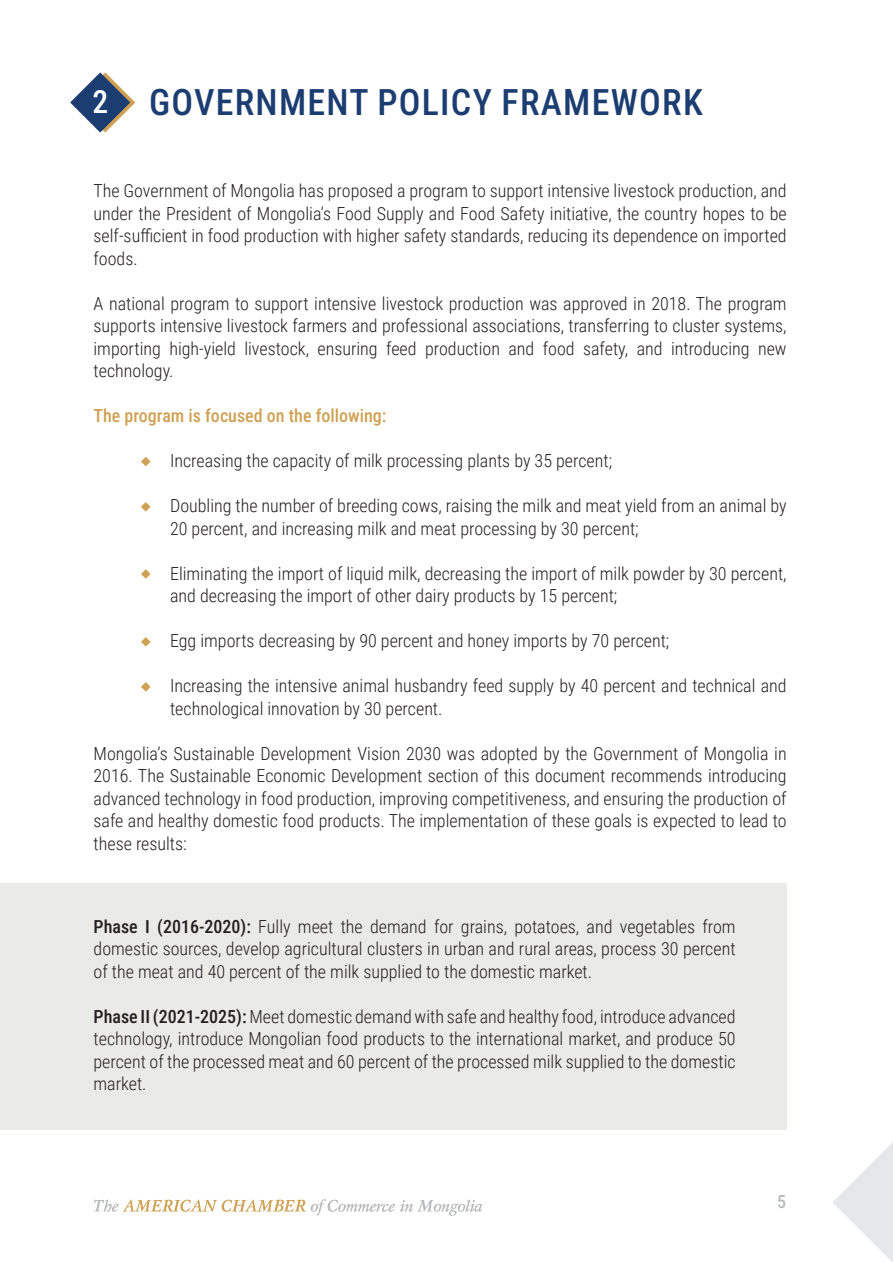
<style>
.page{position:relative;width:893px;height:1263px;background:#fff}
.page>*{position:absolute;margin:0;border:0;box-sizing:border-box;transform-origin:0 0}
.Paragraph_Style_2{font:500 36px "Roboto Condensed";letter-spacing:.035em;color:#1b3d72}
.t1{font:500 31.5px "Roboto Condensed";color:#fff}
.t2{font:300 18px/22.5px "Roboto Condensed";color:#231f20;text-align:justify}
.t3{font:500 18px "Roboto Condensed";color:#cfa154}
.t4{font:500 18px "Roboto Condensed";color:#b9babb}
.s1{font-weight:500}
</style>
<div class="page">
<svg style="left:94px;top:1199px;width:389px;height:17px"></svg>
<svg style="left:833px;top:1142px;width:60px;height:121px"></svg>
<svg style="left:70px;top:72px;width:65px;height:61px"></svg>
<div style="left:0;top:883px;width:787px;height:247px;background:#eaeae7"></div>
<svg style="left:141px;top:457px;width:10px;height:9px"></svg>
<svg style="left:141px;top:502px;width:10px;height:10px"></svg>
<svg style="left:141px;top:569px;width:10px;height:10px"></svg>
<svg style="left:141px;top:637px;width:10px;height:10px"></svg>
<svg style="left:141px;top:682px;width:10px;height:10px"></svg>
<p class="t1" style="left:92px;top:80px;width:17px">2</p>
<p class="Paragraph_Style_2" style="left:149px;top:77px;width:555px">GOVERNMENT POLICY FRAMEWORK</p>
<p class="t2" style="left:94px;top:179px;width:695px">The Government of Mongolia has proposed a program to support intensive livestock production, and under the President of Mongolia’s Food Supply and Food Safety initiative, the country hopes to be self-sufficient in food production with higher safety standards, reducing its dependence on imported foods.</p>
<p class="t2" style="left:94px;top:291px;width:695px">A national program to support intensive livestock production was approved in 2018. The program supports intensive livestock farmers and professional associations, transferring to cluster systems, importing high-yield livestock, ensuring feed production and food safety, and introducing new technology.</p>
<p class="t3" style="left:94px;top:403px;width:294px">The program is focused on the following:</p>
<p class="t2" style="left:143px;top:449px;width:470px">• Increasing the capacity of milk processing plants by 35 percent;</p>
<p class="t2" style="left:170px;top:494px;width:618px;text-indent:-27px">• Doubling the number of breeding cows, raising the milk and meat yield from an animal by<br>20 percent, and increasing milk and meat processing by 30 percent;</p>
<p class="t2" style="left:170px;top:561px;width:618px;text-indent:-27px">• Eliminating the import of liquid milk, decreasing the import of milk powder by 30 percent, and decreasing the import of other dairy products by 15 percent;</p>
<p class="t2" style="left:143px;top:629px;width:528px">• Egg imports decreasing by 90 percent and honey imports by 70 percent;</p>
<p class="t2" style="left:170px;top:674px;width:618px;text-indent:-27px">• Increasing the intensive animal husbandry feed supply by 40 percent and technical and technological innovation by 30 percent.</p>
<p class="t2" style="left:94px;top:741px;width:695px">Mongolia’s Sustainable Development Vision 2030 was adopted by the Government of Mongolia in 2016. The Sustainable Economic Development section of this document recommends introducing advanced technology in food production, improving competitiveness, and ensuring the production of safe and healthy domestic food products. The implementation of these goals is expected to lead to these results:</p>
<p class="t2" style="left:94px;top:914px;width:644px"><span class="s1">Phase I (2016-2020):</span> Fully meet the demand for grains, potatoes, and vegetables from domestic sources, develop agricultural clusters in urban and rural areas, process 30 percent of the meat and 40 percent of the milk supplied to the domestic market.</p>
<p class="t2" style="left:94px;top:1004px;width:644px"><span class="s1">Phase II (2021-2025):</span> Meet domestic demand with safe and healthy food, introduce advanced technology, introduce Mongolian food products to the international market, and produce 50 percent of the processed meat and 60 percent of the processed milk supplied to the domestic market.</p>
<p class="t4" style="left:777px;top:1189px;width:10px">5</p>
</div>
